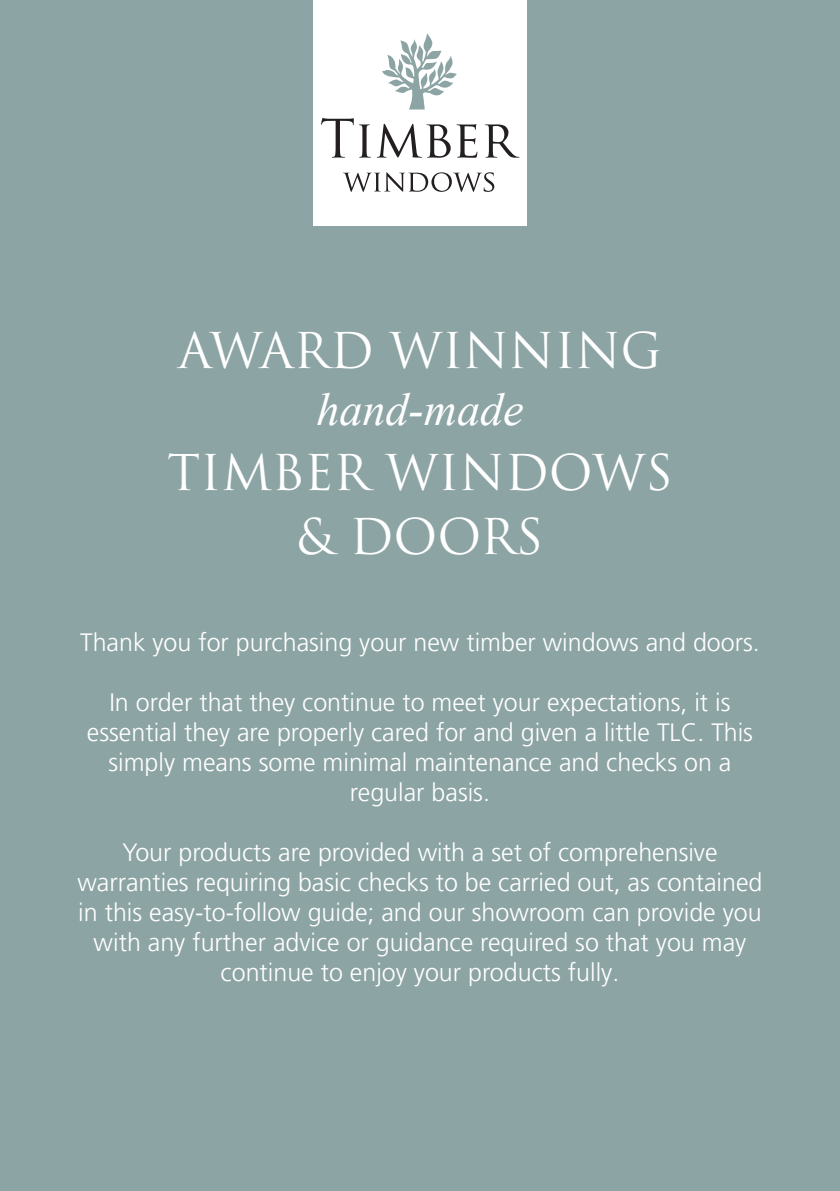
<style>
.page{position:relative;width:840px;height:1191px;background:#fff}
.page>*{position:absolute;margin:0;border:0;box-sizing:border-box;transform-origin:0 0}
.t1{font:48px/63.6px "Trajan Pro";color:#fff;text-align:center}
.t2{font:italic 46px "Times New Roman";color:#fff}
.t3{font:300 25px/30px "Frutiger LT Pro";color:#fff;text-align:center}
</style>
<div class="page">
<div style="left:0;top:0;width:839px;height:1191px;background:#8da4a4"></div>
<div style="left:313px;top:0;width:213px;height:225px;background:#fff"></div>
<svg style="left:321px;top:118px;width:32px;height:40px"></svg>
<svg style="left:359px;top:124px;width:11px;height:34px"></svg>
<svg style="left:376px;top:124px;width:74px;height:34px"></svg>
<svg style="left:456px;top:124px;width:21px;height:34px"></svg>
<svg style="left:485px;top:124px;width:34px;height:34px"></svg>
<svg style="left:343px;top:172px;width:151px;height:20px"></svg>
<svg style="left:382px;top:33px;width:74px;height:76px"></svg>
<h1 class="t1" style="left:178px;top:318px;width:485px">AWARD WINNING</h1>
<h2 class="t2" style="left:316px;top:378px;width:208px">hand-made</h2>
<h1 class="t1" style="left:167px;top:441px;width:507px">TIMBER WINDOWS &amp; DOORS</h1>
<p class="t3" style="left:80px;top:627px;width:680px">Thank you for purchasing your new timber windows and doors.</p>
<p class="t3" style="left:87px;top:687px;width:667px">In order that they continue to meet your expectations, it is essential they are properly cared for and given a little TLC. This simply means some minimal maintenance and checks on a regular basis.</p>
<p class="t3" style="left:77px;top:837px;width:686px">Your products are provided with a set of comprehensive warranties requiring basic checks to be carried out, as contained in this easy-to-follow guide; and our showroom can provide you with any further advice or guidance required so that you may continue to enjoy your products fully.</p>
</div>
